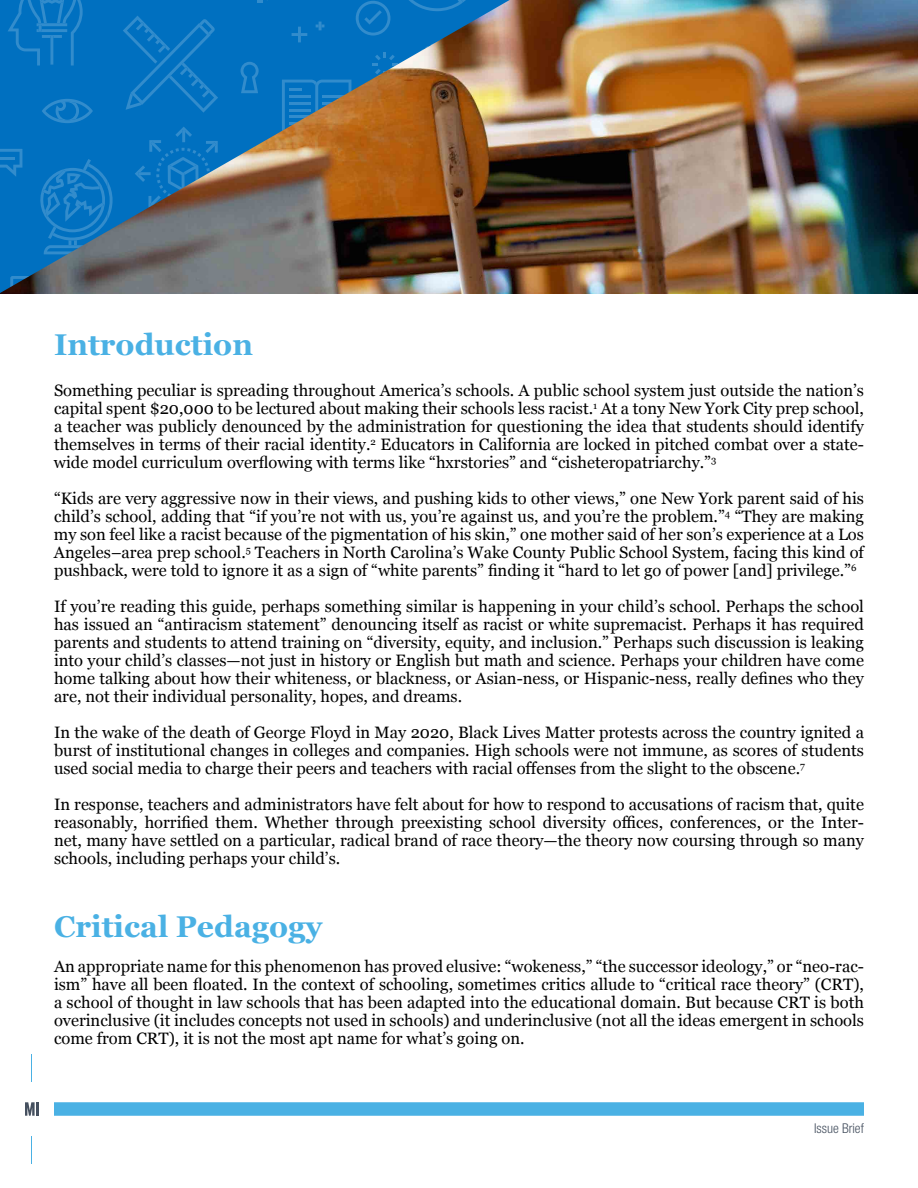
<style>
.page{position:relative;width:918px;height:1188px;background:#fff}
.page>*{position:absolute;margin:0;border:0;box-sizing:border-box;transform-origin:0 0}
.t1{font:700 30px "Georgia";color:#4ab1e4}
.t2{font:16.5px/18px "Georgia";color:#000;text-align:justify}
.t3{font:300 condensed 13.5px "Helvetica Neue LT Pro";color:#45505f}
</style>
<div class="page">
<div style="left:54px;top:1102px;width:810px;height:14px;background:#4ab1e4"></div>
<svg style="left:31px;top:1054px;width:1px;height:28px"></svg>
<svg style="left:31px;top:1136px;width:1px;height:28px"></svg>
<svg style="left:25px;top:1102px;width:10px;height:14px"></svg>
<hr style="left:36px;top:1102px;width:3px;height:14px;background:#45505f">
<img style="left:0;top:0;width:918px;height:294px">
<svg style="left:0;top:0;width:123px;height:293px;background:#0e6eb3"></svg>
<svg style="left:0;top:149px;width:22px;height:28px"></svg>
<hr style="left:0;top:157px;width:15px;height:3px;background:#fff">
<svg style="left:10px;top:276px;width:53px;height:17px"></svg>
<svg style="left:42px;top:99px;width:51px;height:24px"></svg>
<svg style="left:8px;top:0;width:75px;height:66px;background:#0b76c2"></svg>
<svg style="left:37px;top:159px;width:76px;height:95px;background:#1677bd"></svg>
<img style="left:123px;top:0;width:387px;height:293px">
<h1 class="t1" style="left:54px;top:322px;width:201px">Introduction</h1>
<p class="t2" style="left:54px;top:381px;width:812px">Something peculiar is spreading throughout America’s schools. A public school system just outside the nation’s capital spent $20,000 to be lectured about making their schools less racist.<sup>1</sup> At a tony New York City prep school, a teacher was publicly denounced by the administration for questioning the idea that students should identify themselves in terms of their racial identity.<sup>2</sup> Educators in California are locked in pitched combat over a state&shy;wide model curriculum overflowing with terms like “hxrstories” and “cisheteropatriarchy.”<sup>3</sup></p>
<p class="t2" style="left:54px;top:489px;width:812px">“Kids are very aggressive now in their views, and pushing kids to other views,” one New York parent said of his child’s school, adding that “if you’re not with us, you’re against us, and you’re the problem.”<sup>4</sup> “They are making my son feel like a racist because of the pigmentation of his skin,” one mother said of her son’s experience at a Los Angeles–area prep school.<sup>5</sup> Teachers in North Carolina’s Wake County Public School System, facing this kind of pushback, were told to ignore it as a sign of “white parents” finding it “hard to let go of power [and] privilege.”<sup>6</sup></p>
<p class="t2" style="left:54px;top:597px;width:811px">If you’re reading this guide, perhaps something similar is happening in your child’s school. Perhaps the school has issued an “antiracism statement” denouncing itself as racist or white supremacist. Perhaps it has required parents and students to attend training on “diversity, equity, and inclusion.” Perhaps such discussion is leaking into your child’s classes—not just in history or English but math and science. Perhaps your children have come home talking about how their whiteness, or blackness, or Asian-ness, or Hispanic-ness, really defines who they are, not their individual personality, hopes, and dreams.</p>
<p class="t2" style="left:54px;top:723px;width:811px">In the wake of the death of George Floyd in May 2020, Black Lives Matter protests across the country ignited a burst of institutional changes in colleges and companies. High schools were not immune, as scores of students used social media to charge their peers and teachers with racial offenses from the slight to the obscene.<sup>7</sup></p>
<p class="t2" style="left:54px;top:795px;width:811px">In response, teachers and administrators have felt about for how to respond to accusations of racism that, quite reasonably, horrified them. Whether through preexisting school diversity offices, conferences, or the Inter&shy;net, many have settled on a particular, radical brand of race theory—the theory now coursing through so many schools, including perhaps your child’s.</p>
<h1 class="t1" style="left:54px;top:904px;width:270px">Critical Pedagogy</h1>
<p class="t2" style="left:54px;top:957px;width:812px">An appropriate name for this phenomenon has proved elusive: “wokeness,” “the successor ideology,” or “neo-rac&shy;ism” have all been floated. In the context of schooling, sometimes critics allude to “critical race theory” (CRT), a school of thought in law schools that has been adapted into the educational domain. But because CRT is both overinclusive (it includes concepts not used in schools) and underinclusive (not all the ideas emergent in schools come from CRT), it is not the most apt name for what’s going on.</p>
<p class="t3" style="left:814px;top:1120px;width:51px">Issue Brief</p>
</div>
